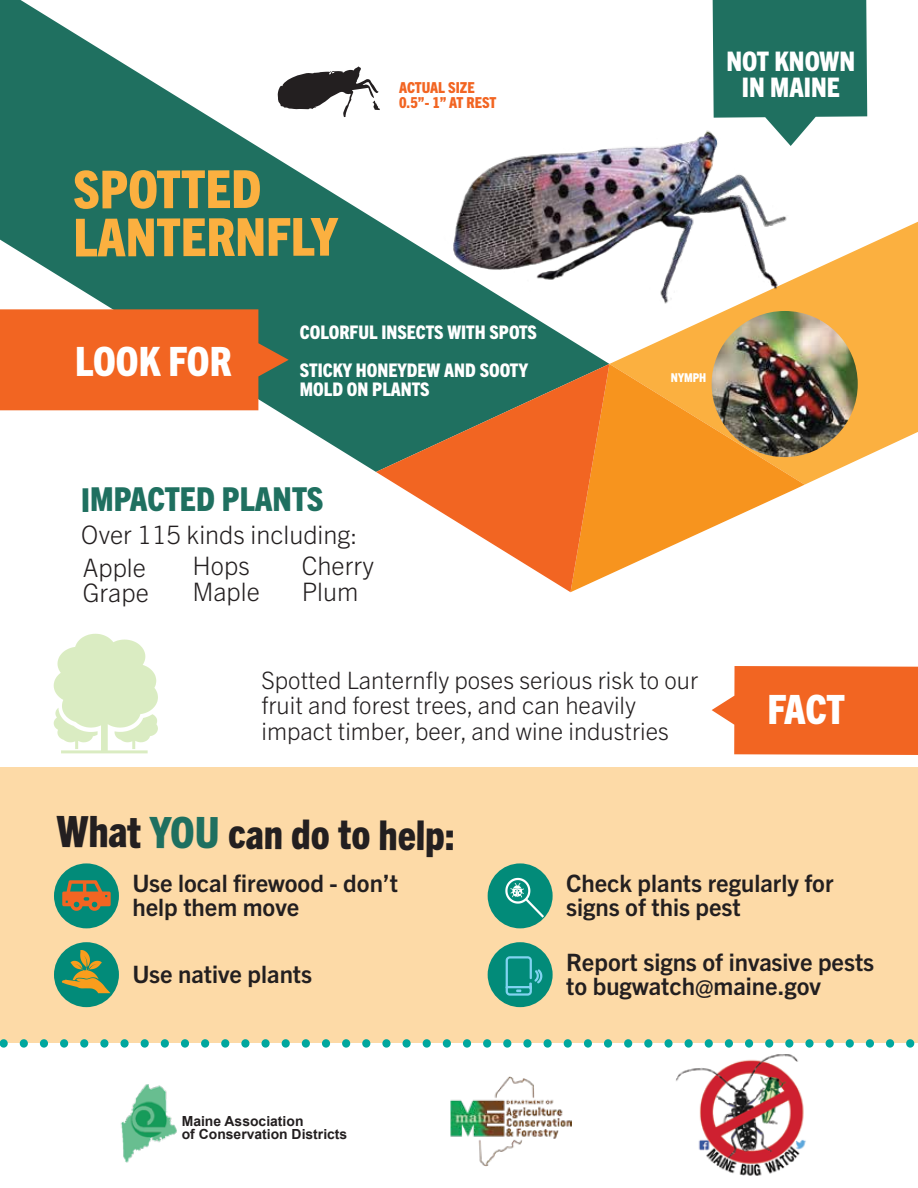
<style>
.page{position:relative;width:918px;height:1188px;background:#fff}
.page>*{position:absolute;margin:0;border:0;box-sizing:border-box;transform-origin:0 0}
.t1{font:800 condensed 52.5px/47.8px "Trade Gothic Next LT Pro";letter-spacing:-.005em;color:#fbb040}
.t2{font:800 condensed 41.1px "Trade Gothic Next LT Pro";letter-spacing:-.01em;color:#231f20}
.t3{font:800 condensed 40.5px "Trade Gothic Next LT Pro";letter-spacing:-.01em;color:#fff}
.t4{font:800 condensed 33px "Trade Gothic Next LT Pro";letter-spacing:-.005em;color:#1f7060}
.t5{font:800 condensed 27px/25.5px "Trade Gothic Next LT Pro";color:#fff;text-align:center}
.t6{font:300 25.5px/25.5px "Trade Gothic Next LT Pro";color:#231f20}
.t7{font:700 24px/24px "Trade Gothic Next LT Pro";color:#231f20}
.t8{font:300 24px/25.5px "Trade Gothic Next LT Pro";color:#231f20}
.t9{font:800 condensed 18.75px/37.7px "Trade Gothic Next LT Pro";color:#fff}
.t10{font:800 condensed 15.15px/15.1px "Trade Gothic Next LT Pro";color:#f26522}
.t11{font:700 13.95px/14px "Arial";color:#231f20}
.t12{font:800 condensed 12.15px "Trade Gothic Next LT Pro";color:#fff}
.s1{font-size:43.35px}
.s2{font-size:43.35px;color:#1f7060}
</style>
<div class="page">
<img style="left:676px;top:1054px;width:130px;height:122px">
<div style="left:0;top:767px;width:918px;height:276px;background:#fddaa7"></div>
<svg style="left:0;top:0;width:609px;height:472px;fill:#1f7060"></svg>
<svg style="left:609px;top:222px;width:309px;height:263px;fill:#fbb040"></svg>
<svg style="left:609px;top:364px;width:196px;height:211px;fill:#f7941e"></svg>
<svg style="left:376px;top:364px;width:233px;height:228px"></svg>
<svg style="left:0;top:309px;width:289px;height:101px;background:#df6628"></svg>
<div style="left:488px;top:863px;width:65px;height:65px;background:#028b79;border-radius:50%"></div>
<svg style="left:505px;top:878px;width:39px;height:40px"></svg>
<div style="left:54px;top:942px;width:65px;height:65px;background:#028b79;border-radius:50%"></div>
<svg style="left:62px;top:950px;width:48px;height:43px"></svg>
<svg style="left:712px;top:666px;width:206px;height:89px;background:#f37438"></svg>
<svg style="left:54px;top:634px;width:104px;height:119px"></svg>
<svg style="left:0;top:1039px;width:915px;height:9px"></svg>
<svg style="left:270px;top:60px;width:110px;height:57px"></svg>
<img style="left:712px;top:311px;width:146px;height:146px;border-radius:73px">
<svg style="left:712px;top:0;width:155px;height:140px;background:#377f71"></svg>
<img style="left:121px;top:1084px;width:56px;height:79px">
<img style="left:451px;top:1077px;width:120px;height:90px">
<img style="left:439px;top:121px;width:357px;height:190px">
<div style="left:54px;top:863px;width:65px;height:65px;background:#028b79;border-radius:50%"></div>
<svg style="left:62px;top:880px;width:49px;height:31px"></svg>
<div style="left:488px;top:942px;width:65px;height:65px;background:#028b79;border-radius:50%"></div>
<svg style="left:506px;top:956px;width:36px;height:40px"></svg>
<h1 class="t1" style="left:73px;top:162px;width:266px">SPOTTED<br>LANTERNFLY</h1>
<p class="t10" style="left:399px;top:79px;width:99px">ACTUAL SIZE<br>0.5”- 1” AT REST</p>
<h3 class="t3" style="left:75px;top:333px;width:158px">LOOK FOR</h3>
<p class="t9" style="left:300px;top:313px;width:239px">COLORFUL INSECTS WITH SPOTS<br>STICKY HONEYDEW AND SOOTY</p>
<p class="t9" style="left:300px;top:369px;width:131px">MOLD ON PLANTS</p>
<p class="t5" style="left:727px;top:47px;width:130px">NOT KNOWN<br>IN MAINE</p>
<p class="t12" style="left:671px;top:369px;width:37px">NYMPH</p>
<h3 class="t4" style="left:81px;top:477px;width:244px">IMPACTED PLANTS</h3>
<p class="t6" style="left:81px;top:520px;width:278px">Over 115 kinds including:</p>
<p class="t6" style="left:83px;top:553px;width:68px">Apple<br>Grape</p>
<p class="t6" style="left:193px;top:552px;width:69px">Hops<br>Maple</p>
<p class="t6" style="left:302px;top:552px;width:74px">Cherry<br>Plum</p>
<p class="t8" style="left:262px;top:666px;width:438px">Spotted Lanternfly poses serious risk to our fruit and forest trees, and can heavily impact timber, beer, and wine industries</p>
<h2 class="t2" style="left:57px;top:806px;width:400px"><span class="s1">What</span> <span class="s2">YOU</span> can do to help:</h2>
<h3 class="t3" style="left:767px;top:682px;width:79px">FACT</h3>
<p class="t7" style="left:132px;top:870px;width:267px">Use local firewood - don’t help them move</p>
<p class="t7" style="left:132px;top:960px;width:181px">Use native plants</p>
<p class="t11" style="left:182px;top:1114px;width:167px">Maine Association<br>of Conservation Districts</p>
<p class="t7" style="left:566px;top:870px;width:269px">Check plants regularly for signs of this pest</p>
<p class="t7" style="left:566px;top:948px;width:310px">Report signs of invasive pests to bugwatch@maine.gov</p>
</div>
